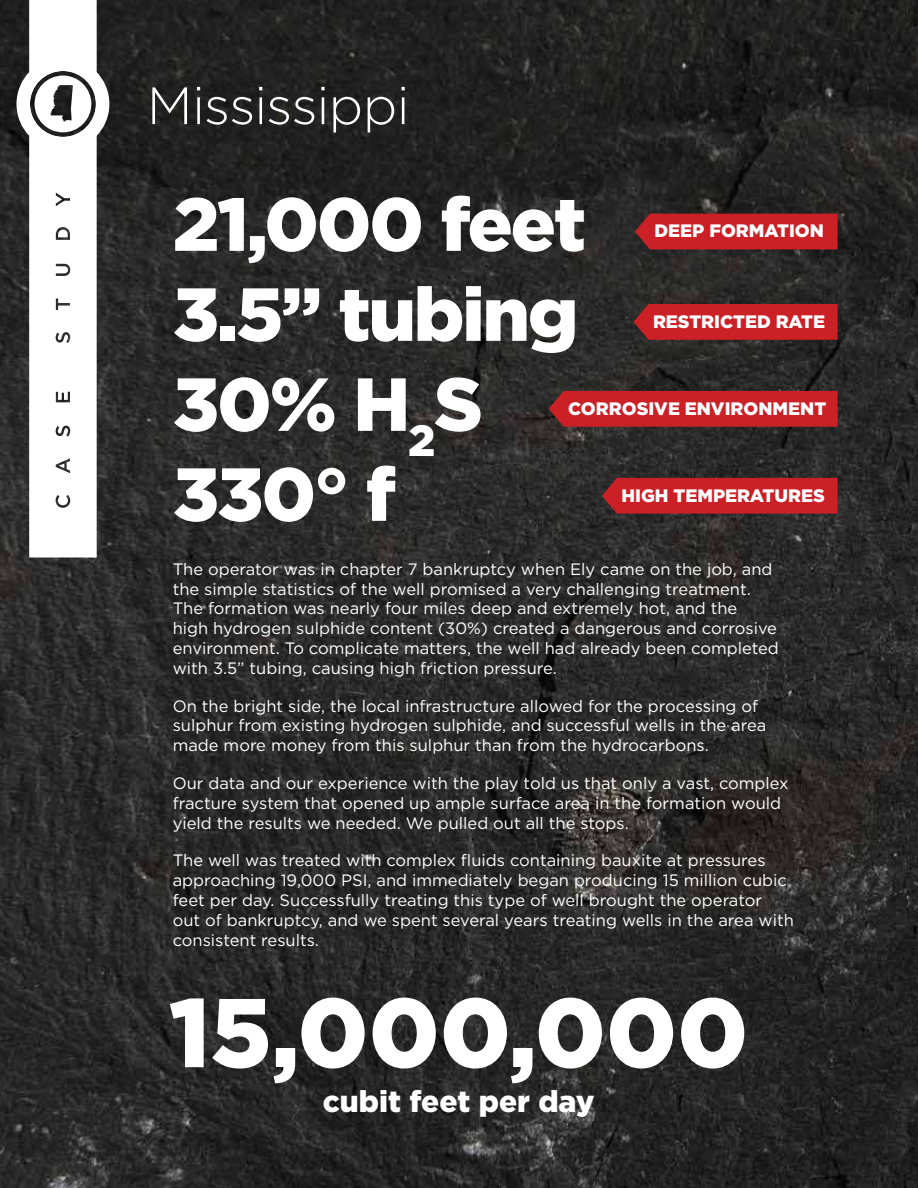
<style>
.page{position:relative;width:918px;height:1188px;background:#fff}
.page>*{position:absolute;margin:0;border:0;box-sizing:border-box;transform-origin:0 0}
.t1{font:900 97.5px "Gotham HTF";color:#fff}
.t2{font:900 75px/90px "Gotham HTF";letter-spacing:-.03em;color:#fff}
.t3{font:300 52.5px "Gotham HTF";letter-spacing:-.015em;color:#fff}
.t4{font:900 30px "Gotham HTF";color:#fff}
.t5{font:900 18px "Gotham HTF";color:#fff}
.t6{font:16.5px/19.8px "Gotham HTF";color:#fff}
</style>
<div class="page">
<img style="left:0;top:0;width:918px;height:1188px">
<div style="left:635px;top:214px;width:203px;height:35px;background:#cc2027"></div>
<div style="left:549px;top:391px;width:289px;height:36px;background:#cc2027"></div>
<div style="left:634px;top:304px;width:204px;height:36px;background:#cc2027"></div>
<div style="left:602px;top:478px;width:236px;height:36px;background:#cc2027"></div>
<svg style="left:29px;top:0;width:68px;height:558px"></svg>
<div style="left:16px;top:57px;width:93px;height:93px;border:14px solid #fff;border-radius:50%"></div>
<h3 class="t3" style="left:147px;top:77px;width:264px">Mississippi</h3>
<h2 class="t2" style="left:173px;top:178px;width:415px">21,000 feet<br>3.5” tubing<br>30% H<sub>2</sub>S<br>330° f</h2>
<p class="t5" style="left:654px;top:221px;width:171px">DEEP FORMATION</p>
<p class="t5" style="left:653px;top:311px;width:174px">RESTRICTED RATE</p>
<p class="t5" style="left:568px;top:398px;width:260px">CORROSIVE ENVIRONMENT</p>
<p class="t5" style="left:621px;top:485px;width:205px">HIGH TEMPERATURES</p>
<p class="t6" style="left:173px;top:559px;width:608px">The operator was in chapter 7 bankruptcy when Ely came on the job, and the simple statistics of the well promised a very challenging treatment.<br>The formation was nearly four miles deep and extremely hot, and the<br>high hydrogen sulphide content (30%) created a dangerous and corrosive environment. To complicate matters, the well had already been completed with 3.5” tubing, causing high friction pressure.</p>
<p class="t6" style="left:173px;top:696px;width:595px">On the bright side, the local infrastructure allowed for the processing of sulphur from existing hydrogen sulphide, and successful wells in the area made more money from this sulphur than from the hydrocarbons.</p>
<p class="t6" style="left:173px;top:773px;width:617px">Our data and our experience with the play told us that only a vast, complex fracture system that opened up ample surface area in the formation would yield the results we needed. We pulled out all the stops.</p>
<p class="t6" style="left:173px;top:850px;width:623px">The well was treated with complex fluids containing bauxite at pressures approaching 19,000 PSI, and immediately began producing 15 million cubic feet per day. Successfully treating this type of well brought the operator<br>out of bankruptcy, and we spent several years treating wells in the area with consistent results.</p>
<h1 class="t1" style="left:169px;top:976px;width:581px">15,000,000</h1>
<h3 class="t4" style="left:323px;top:1084px;width:273px">cubit feet per day</h3>
</div>
